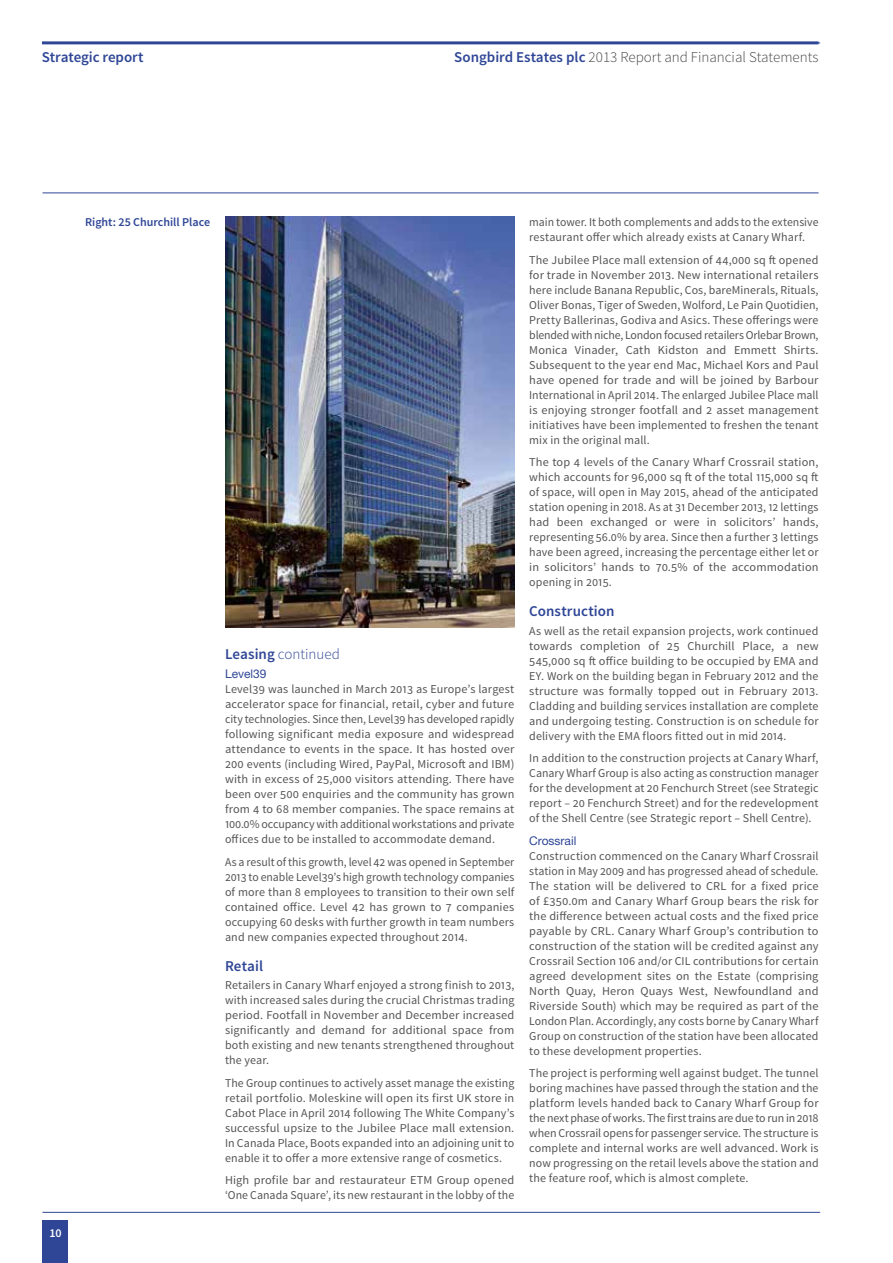
<style>
.page{position:relative;width:893px;height:1263px;background:#fff}
.page>*{position:absolute;margin:0;border:0;box-sizing:border-box;transform-origin:0 0}
.t1{font:300 15px "Source Sans Pro";color:#464646}
.t2{font:600 15px "Source Sans Pro";color:#2f4696}
.t3{font:300 15px "Source Sans Pro";color:#2f4696}
.t4{font:12px/15px "Source Sans Pro";letter-spacing:.01em;color:#555;text-align:justify}
.t5{font:600 12px "Source Sans Pro";color:#2f4696}
.t6{font:12px "Helvetica Neue LT Std";color:#2f4696}
.t7{font:600 12px "Source Sans Pro";color:#fff}
.s1{font-weight:600;color:#2f4696}
.s2{font-weight:600}
</style>
<div class="page">
<div style="left:43px;top:1220px;width:25px;height:43px;background:#2f4696"></div>
<hr style="left:42px;top:41px;width:777px;height:3px;background:#2f4696">
<hr style="left:43px;top:193px;width:776px;height:1px;background:#2f4696">
<hr style="left:43px;top:1212px;width:777px;height:1px;background:#2f4696">
<hr style="left:43px;top:43px;width:777px;height:1px;background:#2f4696">
<img style="left:225px;top:217px;width:289px;height:410px">
<p class="t2" style="left:42px;top:48px;width:103px">Strategic report</p>
<p class="t1" style="left:454px;top:48px;width:366px"><span class="s1">Songbird Estates plc</span> 2013 Report and Financial Statements</p>
<p class="t7" style="left:49px;top:1225px;width:14px">10</p>
<p class="t5" style="left:85px;top:215px;width:127px">Right: 25 Churchill Place</p>
<p class="t3" style="left:225px;top:645px;width:117px"><span class="s2">Leasing</span> continued</p>
<p class="t6" style="left:225px;top:667px;width:43px">Level39</p>
<p class="t4" style="left:225px;top:682px;width:291px">Level39 was launched in March 2013 as Europe’s largest accelerator space for financial, retail, cyber and future city technologies. Since then, Level39 has developed rapidly following significant media exposure and widespread attendance to events in the space. It has hosted over 200 events (including Wired, PayPal, Microsoft and IBM) with in excess of 25,000 visitors attending. There have been over 500 enquiries and the community has grown from 4 to 68 member companies. The space remains at 100.0% occupancy with additional workstations and private offices due to be installed to accommodate demand.</p>
<p class="t4" style="left:225px;top:854px;width:291px">As a result of this growth, level 42 was opened in September 2013 to enable Level39’s high growth technology companies of more than 8 employees to transition to their own self contained office. Level 42 has grown to 7 companies occupying 60 desks with further growth in team numbers and new companies expected throughout 2014.</p>
<p class="t2" style="left:225px;top:956px;width:40px">Retail</p>
<p class="t4" style="left:225px;top:978px;width:291px">Retailers in Canary Wharf enjoyed a strong finish to 2013, with increased sales during the crucial Christmas trading period. Footfall in November and December increased significantly and demand for additional space from both existing and new tenants strengthened throughout the year.</p>
<p class="t4" style="left:225px;top:1075px;width:291px">The Group continues to actively asset manage the existing retail portfolio. Moleskine will open its first UK store in Cabot Place in April 2014 following The White Company’s successful upsize to the Jubilee Place mall extension.<br>In Canada Place, Boots expanded into an adjoining unit to enable it to offer a more extensive range of cosmetics.</p>
<p class="t4" style="left:225px;top:1173px;width:291px">High profile bar and restaurateur ETM Group opened ‘One Canada Square’, its new restaurant in the lobby of the</p>
<p class="t4" style="left:529px;top:215px;width:291px">main tower. It both complements and adds to the extensive restaurant offer which already exists at Canary Wharf.</p>
<p class="t4" style="left:529px;top:252px;width:291px">The Jubilee Place mall extension of 44,000 sq ft opened for trade in November 2013. New international retailers here include Banana Republic, Cos, bareMinerals, Rituals, Oliver Bonas, Tiger of Sweden, Wolford, Le Pain Quotidien, Pretty Ballerinas, Godiva and Asics. These offerings were blended with niche, London focused retailers Orlebar Brown, Monica Vinader, Cath Kidston and Emmett Shirts.<br>Subsequent to the year end Mac, Michael Kors and Paul have opened for trade and will be joined by Barbour International in April 2014. The enlarged Jubilee Place mall is enjoying stronger footfall and 2 asset management initiatives have been implemented to freshen the tenant mix in the original mall.</p>
<p class="t4" style="left:529px;top:455px;width:291px">The top 4 levels of the Canary Wharf Crossrail station, which accounts for 96,000 sq ft of the total 115,000 sq ft of space, will open in May 2015, ahead of the anticipated station opening in 2018. As at 31 December 2013, 12 lettings had been exchanged or were in solicitors’ hands, representing 56.0% by area. Since then a further 3 lettings have been agreed, increasing the percentage either let or in solicitors’ hands to 70.5% of the accommodation opening in 2015.</p>
<p class="t2" style="left:529px;top:602px;width:87px">Construction</p>
<p class="t4" style="left:529px;top:624px;width:291px">As well as the retail expansion projects, work continued towards completion of 25 Churchill Place, a new 545,000 sq ft office building to be occupied by EMA and EY. Work on the building began in February 2012 and the structure was formally topped out in February 2013.<br>Cladding and building services installation are complete and undergoing testing. Construction is on schedule for delivery with the EMA floors fitted out in mid 2014.</p>
<p class="t4" style="left:529px;top:751px;width:291px">In addition to the construction projects at Canary Wharf, Canary Wharf Group is also acting as construction manager for the development at 20 Fenchurch Street (see Strategic report – 20 Fenchurch Street) and for the redevelopment of the Shell Centre (see Strategic report – Shell Centre).</p>
<p class="t6" style="left:529px;top:833px;width:49px">Crossrail</p>
<p class="t4" style="left:529px;top:849px;width:291px">Construction commenced on the Canary Wharf Crossrail station in May 2009 and has progressed ahead of schedule.<br>The station will be delivered to CRL for a fixed price of £350.0m and Canary Wharf Group bears the risk for the difference between actual costs and the fixed price payable by CRL. Canary Wharf Group’s contribution to construction of the station will be credited against any Crossrail Section 106 and/or CIL contributions for certain agreed development sites on the Estate (comprising North Quay, Heron Quays West, Newfoundland and Riverside South) which may be required as part of the London Plan. Accordingly, any costs borne by Canary Wharf Group on construction of the station have been allocated to these development properties.</p>
<p class="t4" style="left:529px;top:1066px;width:291px">The project is performing well against budget. The tunnel boring machines have passed through the station and the platform levels handed back to Canary Wharf Group for the next phase of works. The first trains are due to run in 2018 when Crossrail opens for passenger service. The structure is complete and internal works are well advanced. Work is now progressing on the retail levels above the station and the feature roof, which is almost complete.</p>
</div>
